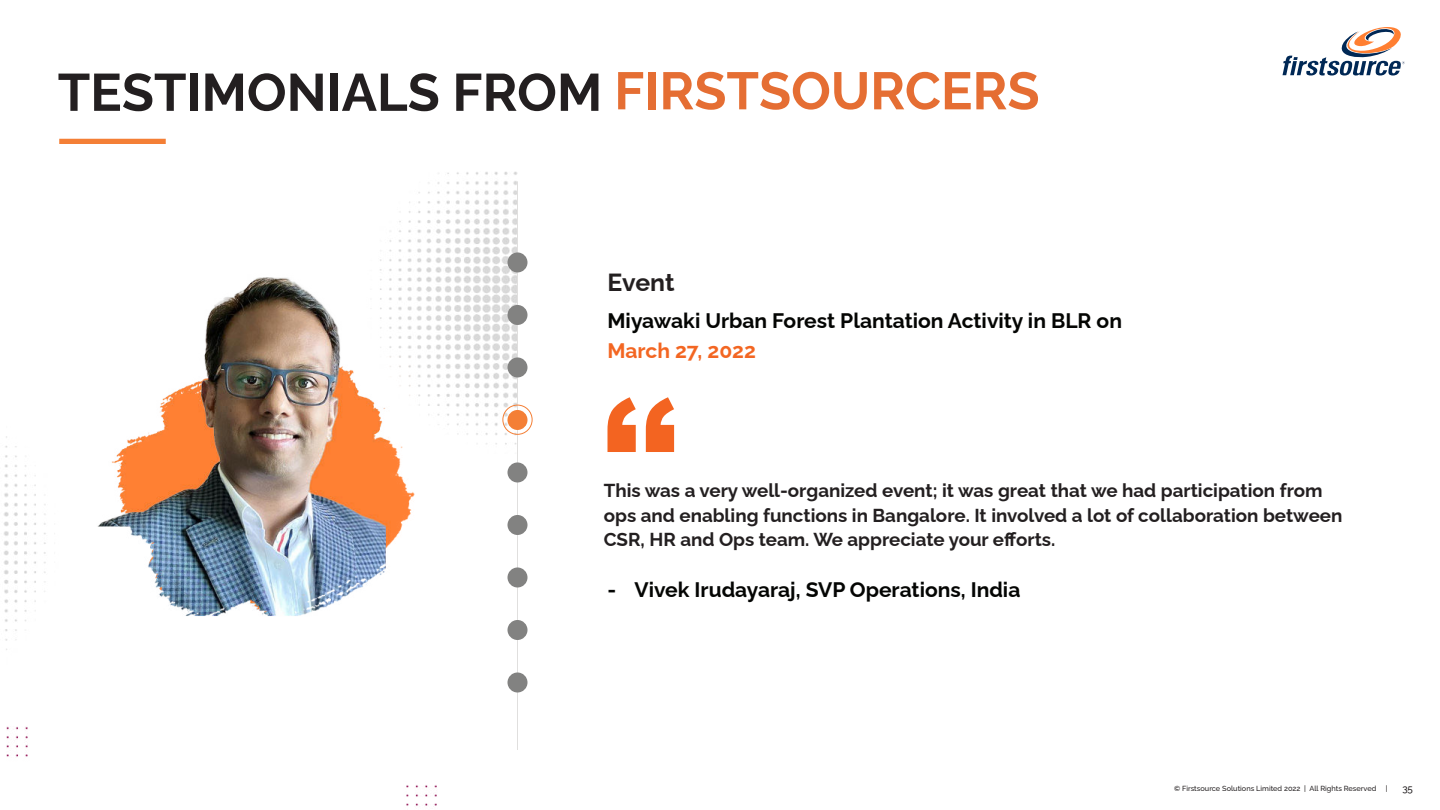
<style>
.page{position:relative;width:1440px;height:810px;background:#fff}
.page>*{position:absolute;margin:0;border:0;box-sizing:border-box;transform-origin:0 0}
.t1{font:700 52.5px "Raleway";color:#231f20}
.t2{font:700 24.75px "Raleway";letter-spacing:-.005em;color:#231f20}
.t3{font:700 21px "Raleway";color:#040503}
.t4{font:700 21px "Raleway";color:#f36622}
.t5{font:700 18.75px/24.8px "Raleway";color:#231f20}
.t6{font:500 9.75px "Raleway";color:#231f20}
.t7{font:500 7.35px "Raleway";color:#231f20}
.s1{color:#e56e33}
</style>
<div class="page">
<img style="left:4px;top:171px;width:514px;height:636px">
<svg style="left:608px;top:397px;width:66px;height:55px"></svg>
<hr style="left:517px;top:181px;width:1px;height:569px;background:#e0dfde">
<div style="left:508px;top:252px;width:20px;height:20px;background:#828281;border-radius:50%"></div>
<div style="left:508px;top:462px;width:20px;height:20px;background:#828281;border-radius:50%"></div>
<div style="left:508px;top:357px;width:20px;height:20px;background:#828281;border-radius:50%"></div>
<div style="left:508px;top:567px;width:20px;height:20px;background:#828281;border-radius:50%"></div>
<div style="left:508px;top:305px;width:20px;height:20px;background:#828281;border-radius:50%"></div>
<div style="left:508px;top:515px;width:20px;height:20px;background:#828281;border-radius:50%"></div>
<div style="left:508px;top:410px;width:20px;height:20px;background:#f47f36;border-radius:50%"></div>
<div style="left:503px;top:405px;width:30px;height:30px;border:1px solid #f47f36;border-radius:50%"></div>
<div style="left:508px;top:673px;width:20px;height:19px;background:#828281;border-radius:50%"></div>
<div style="left:508px;top:620px;width:20px;height:20px;background:#828281;border-radius:50%"></div>
<div style="left:59px;top:139px;width:107px;height:5px;background:#f47f36"></div>
<svg style="left:1283px;top:27px;width:122px;height:49px"></svg>
<h1 class="t1" style="left:58px;top:71px;width:983px">TESTIMONIALS FROM <span class="s1">FIRSTSOURCERS</span></h1>
<h2 class="t2" style="left:608px;top:273px;width:69px">Event</h2>
<p class="t3" style="left:608px;top:313px;width:516px">Miyawaki Urban Forest Plantation Activity in BLR on</p>
<p class="t4" style="left:608px;top:343px;width:150px">March 27, 2022</p>
<p class="t5" style="left:604px;top:480px;width:740px">This was a very well-organized event; it was great that we had participation from ops and enabling functions in Bangalore. It involved a lot of collaboration between<br>CSR, HR and Ops team. We appreciate your efforts.</p>
<p class="t3" style="left:608px;top:582px;width:414px">- Vivek Irudayaraj, SVP Operations, India</p>
<p class="t7" style="left:1174px;top:785px;width:204px">© Firstsource Solutions Limited 2022 | All Rights Reserved</p>
<p class="t7" style="left:1386px;top:785px;width:3px">|</p>
<p class="t6" style="left:1402px;top:785px;width:12px">35</p>
</div>
